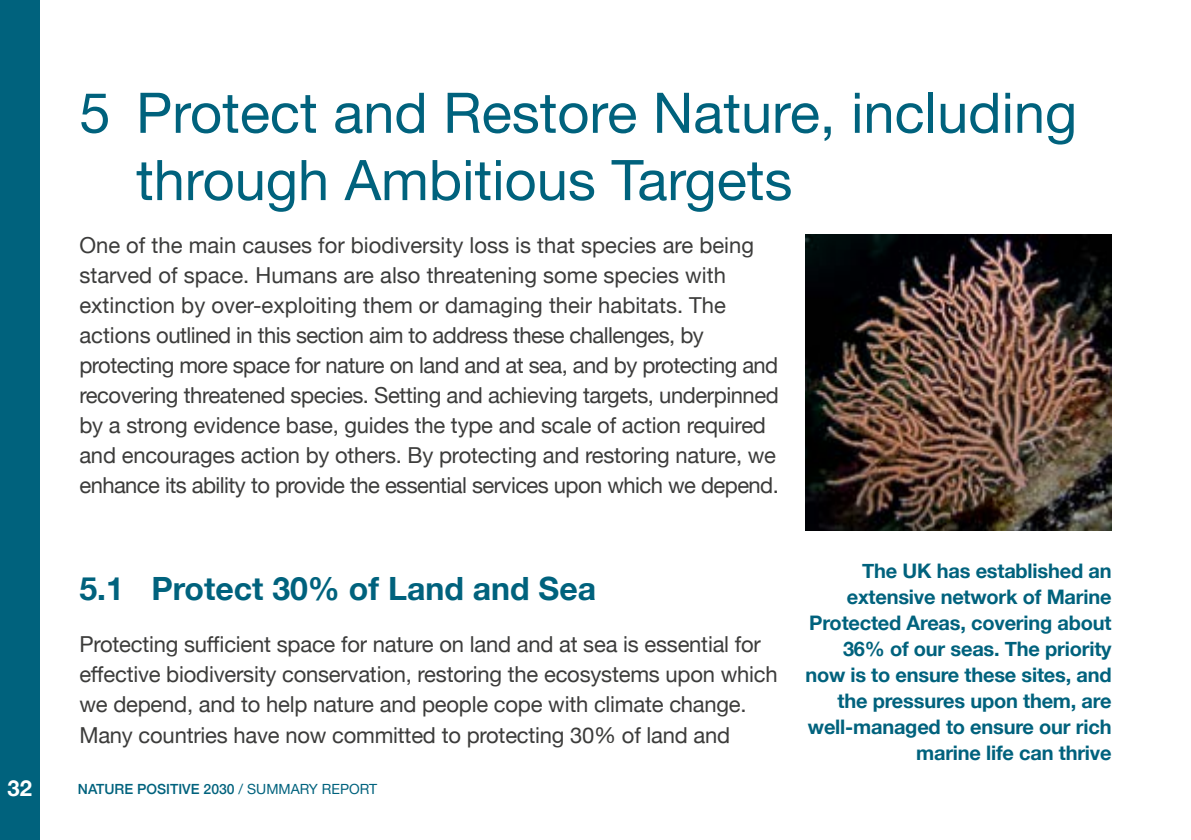
<style>
.page{position:relative;width:1191px;height:840px;background:#fff}
.page>*{position:absolute;margin:0;border:0;box-sizing:border-box;transform-origin:0 0}
.Heading_1_Chapter{font:56px/67.2px "Helvetica Neue";color:#00627d}
.Heading_2{font:700 32px "Helvetica Neue";color:#00627d}
.Body_text{font:22px/30px "Helvetica Neue";letter-spacing:-.01em;color:#3c3c3b}
.t1{font:700 22px "Helvetica Neue";color:#fff}
.Body_text-2{font:700 20px/26px "Helvetica Neue";letter-spacing:-.01em;color:#00627d;text-align:right}
.t2{font:500 14px "Helvetica Neue";color:#00627d}
.s1{font-weight:400}
</style>
<div class="page">
<div style="left:0;top:0;width:40px;height:839px;background:#00627d"></div>
<img style="left:805px;top:235px;width:306px;height:295px">
<p class="Heading_1_Chapter" style="left:136px;top:82px;width:942px;text-indent:-57px">5 Protect and Restore Nature, including through Ambitious Targets</p>
<p class="Body_text" style="left:79px;top:231px;width:701px">One of the main causes for biodiversity loss is that species are being starved of space. Humans are also threatening some species with extinction by over-exploiting them or damaging their habitats. The actions outlined in this section aim to address these challenges, by protecting more space for nature on land and at sea, and by protecting and recovering threatened species. Setting and achieving targets, underpinned by a strong evidence base, guides the type and scale of action required and encourages action by others. By protecting and restoring nature, we enhance its ability to provide the essential services upon which we depend.</p>
<p class="Heading_2" style="left:79px;top:562px;width:518px">5.1 Protect 30% of Land and Sea</p>
<p class="Body_text" style="left:79px;top:630px;width:700px">Protecting sufficient space for nature on land and at sea is essential for effective biodiversity conservation, restoring the ecosystems upon which we depend, and to help nature and people cope with climate change.<br>Many countries have now committed to protecting 30% of land and</p>
<p class="t1" style="left:8px;top:770px;width:26px">32</p>
<p class="t2" style="left:78px;top:777px;width:301px">NATURE POSITIVE 2030 <span class="s1">/ SUMMARY REPORT</span></p>
<p class="Body_text-2" style="left:805px;top:558px;width:308px">The UK has established an extensive network of Marine<br>Protected Areas, covering about<br>36% of our seas. The priority now is to ensure these sites, and the pressures upon them, are well-managed to ensure our rich marine life can thrive</p>
</div>
